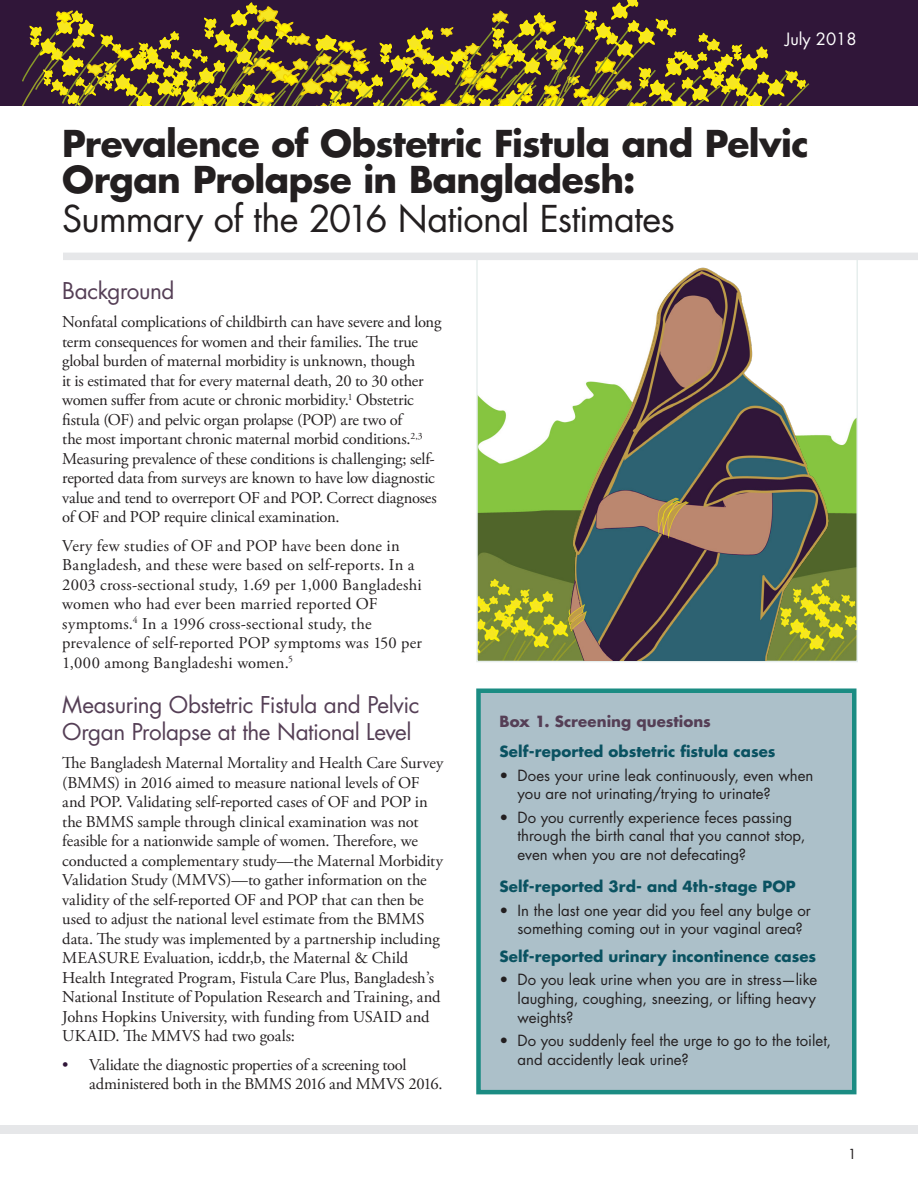
<style>
.page{position:relative;width:918px;height:1188px;background:#fff}
.page>*{position:absolute;margin:0;border:0;box-sizing:border-box;transform-origin:0 0}
.t1{font:700 36px/36px "Futura LT Pro";letter-spacing:-.02em;color:#231f20}
.t2{font:36px "Futura LT Pro";letter-spacing:-.025em;color:#231f20}
.t3{font:22.5px/27px "Futura LT Pro";letter-spacing:-.02em;color:#553f56}
.t4{font:16.5px/19.5px "Adobe Garamond Pro";letter-spacing:-.005em;color:#231f20}
.t5{font:16.5px/19.5px "Adobe Garamond Pro";letter-spacing:.015em;color:#231f20}
.t6{font:16.5px "Futura LT Pro";color:#fff}
.t7{font:15px/18.8px "Futura LT Pro";color:#231f20}
.t8{font:700 15px "Futura LT Pro";letter-spacing:.005em;color:#0a5261}
.t9{font:700 15px "Futura LT Pro";color:#553f56}
.t10{font:13.5px "Futura LT Pro";color:#231f20}
.s1{color:#301639}
</style>
<div class="page">
<img style="left:479px;top:396px;width:376px;height:263px">
<img style="left:540px;top:252px;width:298px;height:409px">
<div style="left:0;top:0;width:918px;height:108px;background:#301639"></div>
<div style="left:63px;top:253px;width:855px;height:7px;background:#e6e7e9"></div>
<div style="left:0;top:1125px;width:918px;height:9px;background:#e6e7e9"></div>
<div style="left:476px;top:688px;width:380px;height:406px;background:#acc0c9;border:4px solid #1b8c83"></div>
<svg style="left:22px;top:0;width:788px;height:106px"></svg>
<div style="left:0;top:106px;width:918px;height:113px;background:#fff"></div>
<p class="t6" style="left:785px;top:27px;width:73px">July 2018</p>
<p class="t1" style="left:62px;top:125px;width:748px">Prevalence of Obstetric Fistula and Pelvic<br>Organ Prolapse in Bangladesh:</p>
<p class="t2" style="left:62px;top:195px;width:614px">Summary of the 2016 National Estimates</p>
<p class="t3" style="left:62px;top:277px;width:114px">Background</p>
<p class="t4" style="left:62px;top:313px;width:381px">Nonfatal complications of childbirth can have severe and long term consequences for women and their families. The true global burden of maternal morbidity is unknown, though<br>it is estimated that for every maternal death, 20 to 30 other women suffer from acute or chronic morbidity.<sup>1</sup> Obstetric fistula (OF) and pelvic organ prolapse (POP) are two of<br>the most important chronic maternal morbid conditions.<sup>2,3<br></sup>Measuring prevalence of these conditions is challenging; self&shy;reported data from surveys are known to have low diagnostic value and tend to overreport OF and POP. Correct diagnoses of OF and POP require clinical examination.</p>
<p class="t5" style="left:62px;top:536px;width:361px">Very few studies of OF and POP have been done in Bangladesh, and these were based on self-reports. In a 2003 cross-sectional study, 1.69 per 1,000 Bangladeshi women who had ever been married reported OF symptoms.<sup>4</sup> In a 1996 cross-sectional study, the prevalence of self-reported POP symptoms was 150 per 1,000 among Bangladeshi women.<sup>5</sup></p>
<p class="t3" style="left:62px;top:691px;width:359px">Measuring Obstetric Fistula and Pelvic<br>Organ Prolapse at the National Level</p>
<p class="t4" style="left:62px;top:754px;width:383px">The Bangladesh Maternal Mortality and Health Care Survey (BMMS) in 2016 aimed to measure national levels of OF and POP. Validating self-reported cases of OF and POP in the BMMS sample through clinical examination was not feasible for a nationwide sample of women. Therefore, we conducted a complementary study—the Maternal Morbidity Validation Study (MMVS)—to gather information on the validity of the self-reported OF and POP that can then be used to adjust the national level estimate from the BMMS data. The study was implemented by a partnership including MEASURE Evaluation, icddr,b, the Maternal &amp; Child Health Integrated Program, Fistula Care Plus, Bangladesh’s National Institute of Population Research and Training, and Johns Hopkins University, with funding from USAID and UKAID. The MMVS had two goals:</p>
<p class="t4" style="left:89px;top:1055px;width:355px;text-indent:-27px"><span class="s1">•</span> Validate the diagnostic properties of a screening tool administered both in the BMMS 2016 and MMVS 2016.</p>
<p class="t9" style="left:500px;top:709px;width:213px">Box 1. Screening questions</p>
<p class="t8" style="left:500px;top:740px;width:277px">Self-reported obstetric fistula cases</p>
<p class="t7" style="left:518px;top:766px;width:297px;text-indent:-18px">• Does your urine leak continuously, even when you are not urinating/trying to urinate?</p>
<p class="t7" style="left:518px;top:808px;width:289px;text-indent:-18px">• Do you currently experience feces passing through the birth canal that you cannot stop, even when you are not defecating?</p>
<p class="t8" style="left:500px;top:875px;width:298px">Self-reported 3rd- and 4th-stage POP</p>
<p class="t7" style="left:518px;top:901px;width:295px;text-indent:-18px">• In the last one year did you feel any bulge or something coming out in your vaginal area?</p>
<p class="t8" style="left:500px;top:945px;width:318px">Self-reported urinary incontinence cases</p>
<p class="t7" style="left:518px;top:970px;width:301px;text-align:justify;text-indent:-18px">• Do you leak urine when you are in stress—like laughing, coughing, sneezing, or lifting heavy weights?</p>
<p class="t7" style="left:518px;top:1031px;width:315px;text-indent:-18px">• Do you suddenly feel the urge to go to the toilet, and accidently leak urine?</p>
<p class="t10" style="left:848px;top:1145px;width:10px">1</p>
</div>
